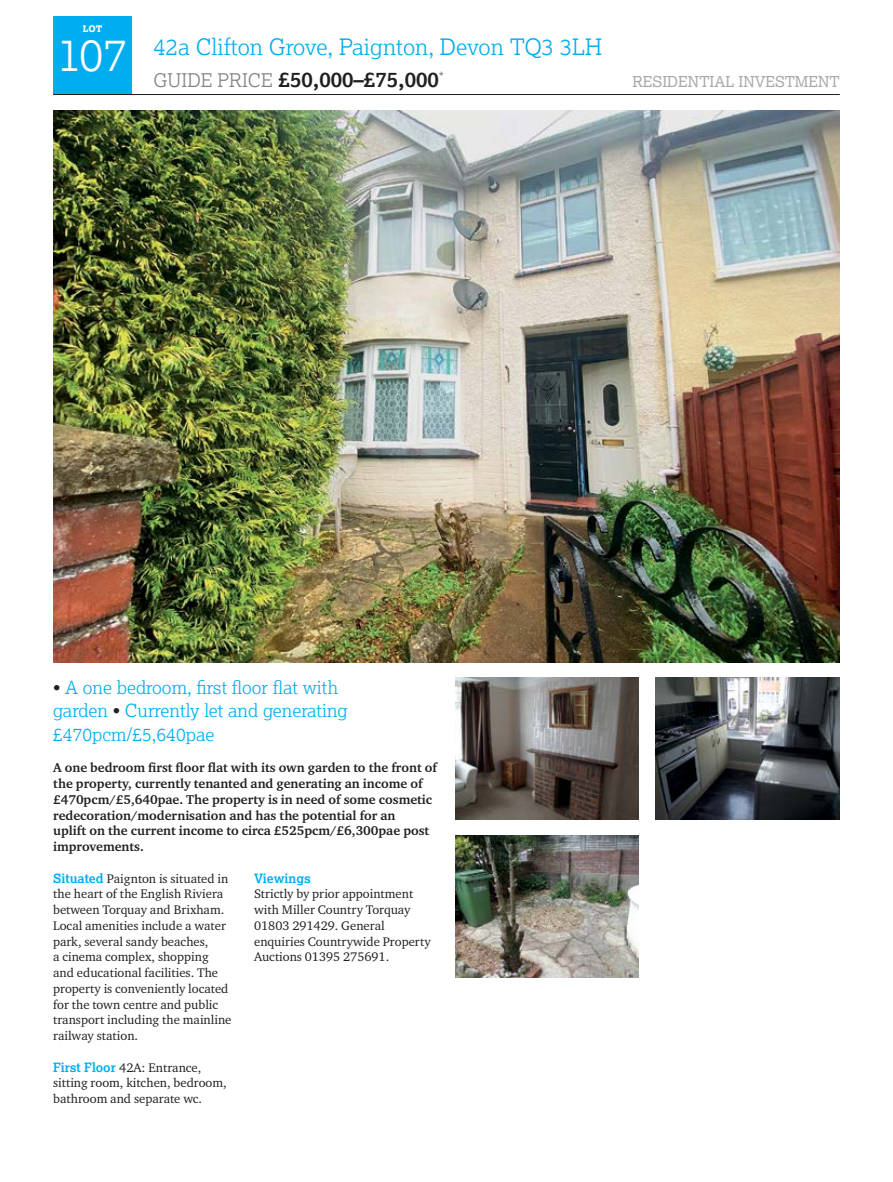
<style>
.page{position:relative;width:893px;height:1182px;background:#fff}
.page>*{position:absolute;margin:0;border:0;box-sizing:border-box;transform-origin:0 0}
.t1{font:300 45px "Lexia";color:#fff}
.t2{font:300 22.5px "Lexia";color:#00aeef}
.t3{font:700 21px "Lexia";color:#231f20}
.t4{font:300 18px/23.5px "Lexia";color:#00aeef}
.t5{font:15px "Lexia";color:#a7a9ac}
.t6{font:700 13.2px/15.8px "Charter ITC Pro";color:#231f20}
.t7{font:12.75px/15.8px "Charter ITC Pro";color:#231f20}
.t8{font:700 12.75px "Lexia";color:#00aeef}
.t9{font:800 9px "Lexia";color:#fff}
.s1{font-weight:300;font-size:18.75px;color:#808285}
.s2{color:#231f20}
.s3{font-family:"Lexia";font-weight:700;color:#00aeef}
</style>
<div class="page">
<div style="left:53px;top:16px;width:79px;height:79px;background:#00aeef"></div>
<hr style="left:53px;top:94px;width:787px;height:1px;background:#231f20">
<img style="left:455px;top:677px;width:184px;height:142px">
<img style="left:53px;top:110px;width:787px;height:552px">
<img style="left:455px;top:835px;width:184px;height:142px">
<img style="left:656px;top:677px;width:184px;height:142px">
<p class="t9" style="left:83px;top:23px;width:21px">LOT</p>
<h1 class="t1" style="left:57px;top:26px;width:72px">107</h1>
<h2 class="t2" style="left:154px;top:33px;width:450px">42a Clifton Grove, Paignton, Devon TQ3 3LH</h2>
<h3 class="t3" style="left:154px;top:66px;width:292px"><span class="s1">GUIDE PRICE</span> £50,000–£75,000<sup>*</sup></h3>
<p class="t5" style="left:632px;top:72px;width:209px">RESIDENTIAL INVESTMENT</p>
<h3 class="t4" style="left:53px;top:674px;width:296px"><span class="s2">•</span> A one bedroom, first floor flat with garden <span class="s2">•</span> Currently let and generating £470pcm/£5,640pae</h3>
<p class="t6" style="left:53px;top:760px;width:385px">A one bedroom first floor flat with its own garden to the front of the property, currently tenanted and generating an income of £470pcm/£5,640pae. The property is in need of some cosmetic redecoration/modernisation and has the potential for an<br>uplift on the current income to circa £525pcm/£6,300pae post improvements.</p>
<p class="t7" style="left:53px;top:870px;width:180px"><span class="s3">Situated</span> Paignton is situated in the heart of the English Riviera between Torquay and Brixham.<br>Local amenities include a water park, several sandy beaches,<br>a cinema complex, shopping and educational facilities. The property is conveniently located for the town centre and public transport including the mainline railway station.</p>
<p class="t7" style="left:53px;top:1059px;width:175px"><span class="s3">First Floor</span> 42A: Entrance, sitting room, kitchen, bedroom, bathroom and separate wc.</p>
<p class="t8" style="left:254px;top:869px;width:58px">Viewings</p>
<p class="t7" style="left:254px;top:885px;width:178px">Strictly by prior appointment with Miller Country Torquay<br>01803 291429. General enquiries Countrywide Property<br>Auctions 01395 275691.</p>
</div>
